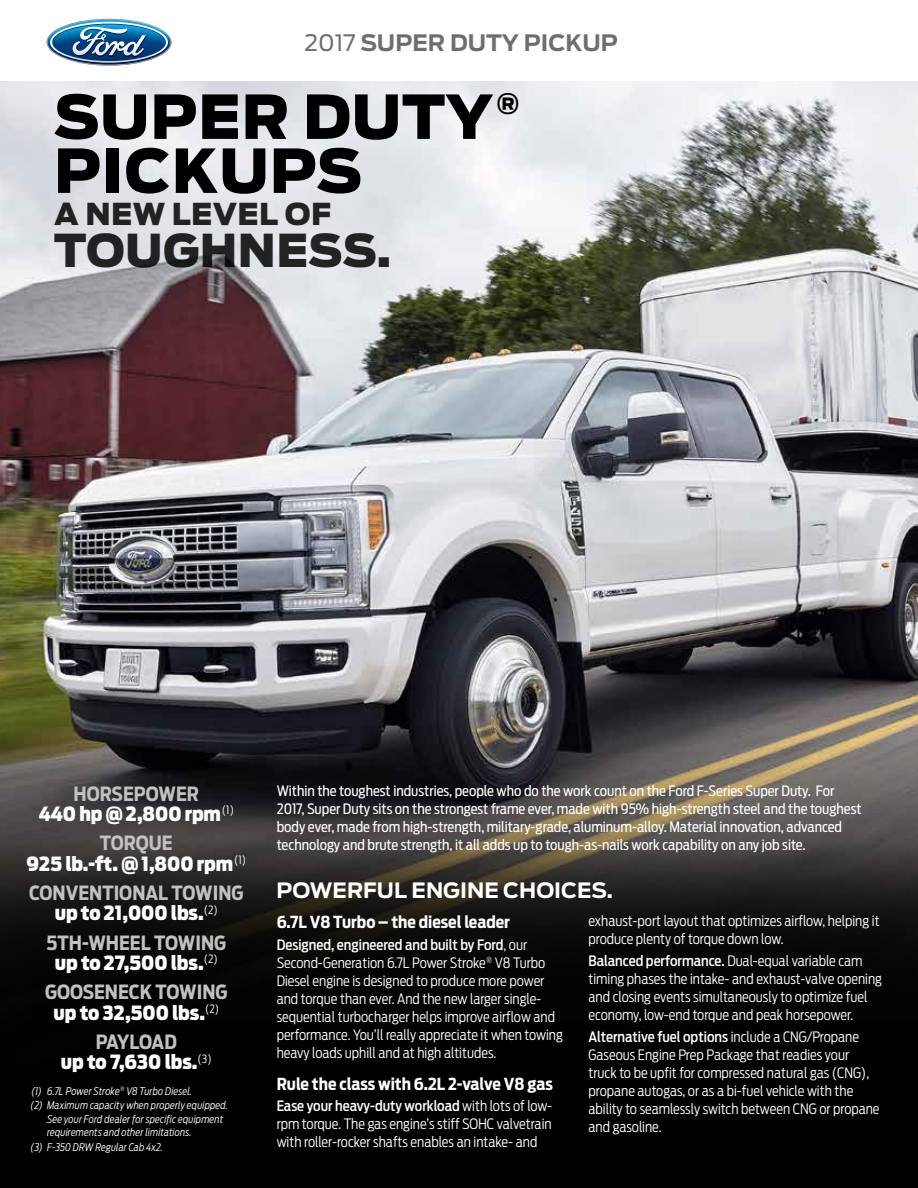
<style>
.page{position:relative;width:918px;height:1188px;background:#fff}
.page>*{position:absolute;margin:0;border:0;box-sizing:border-box;transform-origin:0 0}
.t1{font:900 60px/54px "Antenna";letter-spacing:.01em;color:#000}
.t2{font:900 45px "Antenna";letter-spacing:.005em;color:#000}
.t3{font:900 30px "Antenna";letter-spacing:.01em;color:#000}
.t4{font:700 22.5px "Antenna";color:#6d6e71}
.t5{font:700 21px "Antenna";color:#fff}
.t6{font:700 19.5px/20.2px "Antenna Cond";color:#c2c0c0;text-align:center}
.t7{font:900 19.5px/20.2px "Antenna Cond";color:#fff;text-align:center}
.t8{font:700 16.5px "Antenna Cond";color:#fff}
.t9{font:300 14.25px/18px "Antenna Cond";color:#fff}
.t10{font:14.25px/18px "Antenna Cond";color:#fff}
.t11{font:italic 300 10.5px/14.5px "Antenna Cond";letter-spacing:.01em;color:#fff}
.s1{font-weight:400}
.s2{font-weight:700;color:#c2c0c0}
.s3{font-weight:900;color:#fff}
.s4{font-weight:500}
</style>
<div class="page">
<img style="left:0;top:81px;width:918px;height:763px">
<img style="left:47px;top:19px;width:125px;height:47px">
<svg style="left:0;top:844px;width:918px;height:344px;background:#0b0a0a"></svg>
<h3 class="t4" style="left:304px;top:30px;width:315px"><span class="s1">2017</span> SUPER DUTY PICKUP</h3>
<h1 class="t1" style="left:54px;top:90px;width:466px">SUPER DUTY<sup>®<br></sup>PICKUPS</h1>
<h3 class="t3" style="left:54px;top:196px;width:279px">A NEW LEVEL OF</h3>
<h2 class="t2" style="left:54px;top:223px;width:339px">TOUGHNESS.</h2>
<h3 class="t7" style="left:39px;top:783px;width:197px"><span class="s2">HORSEPOWER<br></span>440 hp @ 2,800 rpm<sup>(1)</sup></h3>
<h3 class="t7" style="left:27px;top:833px;width:221px"><span class="s2">TORQUE<br></span>925 lb.-ft. @ 1,800 rpm<sup>(1)</sup></h3>
<h3 class="t6" style="left:29px;top:883px;width:216px">CONVENTIONAL TOWING <span class="s3">up to 21,000 lbs.</span><sup>(2)</sup></h3>
<h3 class="t6" style="left:46px;top:933px;width:181px">5TH-WHEEL TOWING <span class="s3">up to 27,500 lbs.</span><sup>(2)</sup></h3>
<h3 class="t6" style="left:45px;top:982px;width:184px">GOOSENECK TOWING <span class="s3">up to 32,500 lbs.</span><sup>(2)</sup></h3>
<h3 class="t7" style="left:61px;top:1032px;width:152px"><span class="s2">PAYLOAD<br></span>up to 7,630 lbs.<sup>(3)</sup></h3>
<p class="t11" style="left:31px;top:1083px;width:199px">(1) 6.7L Power Stroke<sup>®</sup> V8 Turbo Diesel.<br>(2) Maximum capacity when properly equipped.</p>
<p class="t11" style="left:47px;top:1112px;width:178px;line-height:13.5px">See your Ford dealer for specific equipment requirements and other limitations.</p>
<p class="t11" style="left:31px;top:1140px;width:134px">(3) F-350 DRW Regular Cab 4x2.</p>
<p class="t10" style="left:277px;top:782px;width:586px">Within the toughest industries, people who do the work count on the Ford F-Series Super Duty. For 2017, Super Duty sits on the strongest frame ever, made with 95% high-strength steel and the toughest body ever, made from high-strength, military-grade, aluminum-alloy. Material innovation, advanced technology and brute strength, it all adds up to tough-as-nails work capability on any job site.</p>
<h3 class="t5" style="left:277px;top:878px;width:338px">POWERFUL ENGINE CHOICES.</h3>
<p class="t8" style="left:277px;top:912px;width:235px">6.7L V8 Turbo – the diesel leader</p>
<p class="t9" style="left:277px;top:936px;width:288px"><span class="s4">Designed, engineered and built by Ford</span>, our Second-Generation 6.7L Power Stroke<sup>®</sup> V8 Turbo Diesel engine is designed to produce more power and torque than ever. And the new larger single&shy;sequential turbocharger helps improve airflow and performance. You’ll really appreciate it when towing heavy loads uphill and at high altitudes.</p>
<p class="t8" style="left:277px;top:1074px;width:278px">Rule the class with 6.2L 2-valve V8 gas</p>
<p class="t9" style="left:277px;top:1097px;width:277px;text-align:justify"><span class="s4">Ease your heavy-duty workload</span> with lots of low&shy;rpm torque. The gas engine’s stiff SOHC valvetrain with roller-rocker shafts enables an intake- and</p>
<p class="t9" style="left:589px;top:912px;width:293px">exhaust-port layout that optimizes airflow, helping it produce plenty of torque down low.</p>
<p class="t9" style="left:589px;top:952px;width:295px"><span class="s4">Balanced performance.</span> Dual-equal variable cam timing phases the intake- and exhaust-valve opening and closing events simultaneously to optimize fuel economy, low-end torque and peak horsepower.</p>
<p class="t9" style="left:589px;top:1028px;width:293px"><span class="s4">Alternative fuel options</span> include a CNG/Propane Gaseous Engine Prep Package that readies your truck to be upfit for compressed natural gas (CNG), propane autogas, or as a bi-fuel vehicle with the ability to seamlessly switch between CNG or propane and gasoline.</p>
</div>
